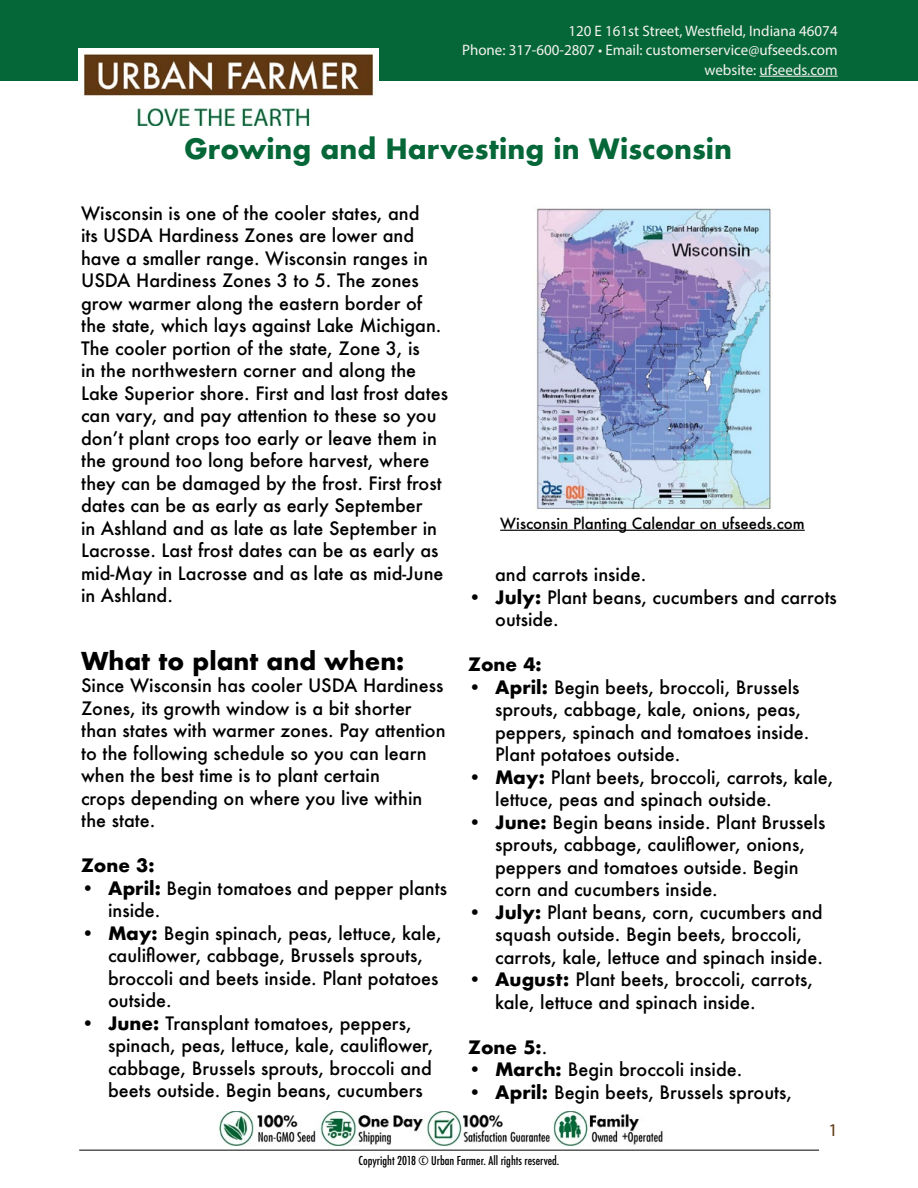
<style>
.page{position:relative;width:918px;height:1188px;background:#fff}
.page>*{position:absolute;margin:0;border:0;box-sizing:border-box;transform-origin:0 0}
.t1{font:700 27.3px "Futura";color:#056738}
.t2{font:700 24px "Futura";color:#000}
.t3{font:500 18px/22.5px "Futura";color:#000}
.t4{font:700 18px "Futura";color:#000}
.t5{font:18px "Myriad Pro";color:#603812}
.t6{font:15.15px/19.5px "Myriad Pro";color:#f5f3f1;text-align:right}
.t7{font:500 15px "Futura";color:#000}
.t8{font:500 condensed 12px "Futura";color:#000}
.s1{font-weight:700}
.s2{font-weight:500}
</style>
<div class="page">
<hr style="left:79px;top:1150px;width:740px;height:1px;background:#000">
<img style="left:536px;top:208px;width:235px;height:301px">
<div style="left:0;top:0;width:918px;height:81px;background:#056738"></div>
<hr style="left:760px;top:76px;width:78px;height:1px;background:#f5f3f1">
<img style="left:218px;top:1111px;width:445px;height:36px">
<hr style="left:500px;top:530px;width:305px;height:1px;background:#000">
<img style="left:79px;top:48px;width:300px;height:77px">
<p class="t6" style="left:462px;top:21px;width:377px">120 E 161st Street, Westfield, Indiana 46074<br>Phone: 317-600-2807 • Email: customerservice@ufseeds.com website: ufseeds.com</p>
<h1 class="t1" style="left:184px;top:129px;width:550px">Growing and Harvesting in Wisconsin</h1>
<p class="t3" style="left:81px;top:202px;width:368px">Wisconsin is one of the cooler states, and<br>its USDA Hardiness Zones are lower and have a smaller range. Wisconsin ranges in USDA Hardiness Zones 3 to 5. The zones grow warmer along the eastern border of the state, which lays against Lake Michigan.<br>The cooler portion of the state, Zone 3, is<br>in the northwestern corner and along the Lake Superior shore. First and last frost dates can vary, and pay attention to these so you don’t plant crops too early or leave them in the ground too long before harvest, where they can be damaged by the frost. First frost dates can be as early as early September<br>in Ashland and as late as late September in Lacrosse. Last frost dates can be as early as mid-May in Lacrosse and as late as mid-June in Ashland.</p>
<h2 class="t2" style="left:81px;top:643px;width:325px">What to plant and when:</h2>
<p class="t3" style="left:81px;top:674px;width:366px">Since Wisconsin has cooler USDA Hardiness Zones, its growth window is a bit shorter than states with warmer zones. Pay attention to the following schedule so you can learn when the best time is to plant certain<br>crops depending on where you live within the state.</p>
<p class="t4" style="left:81px;top:853px;width:75px">Zone 3:</p>
<p class="t3" style="left:108px;top:877px;width:340px;text-indent:-27px"><span class="s1">• April:</span> Begin tomatoes and pepper plants inside.</p>
<p class="t3" style="left:108px;top:922px;width:335px;text-indent:-27px"><span class="s1">• May:</span> Begin spinach, peas, lettuce, kale, cauliflower, cabbage, Brussels sprouts, broccoli and beets inside. Plant potatoes outside.</p>
<p class="t3" style="left:108px;top:1012px;width:327px;text-indent:-27px"><span class="s1">• June:</span> Transplant tomatoes, peppers, spinach, peas, lettuce, kale, cauliflower, cabbage, Brussels sprouts, broccoli and beets outside. Begin beans, cucumbers</p>
<p class="t7" style="left:500px;top:513px;width:306px">Wisconsin Planting Calendar on ufseeds.com</p>
<p class="t3" style="left:495px;top:563px;width:153px">and carrots inside.</p>
<p class="t3" style="left:495px;top:586px;width:343px;text-indent:-27px"><span class="s1">• July:</span> Plant beans, cucumbers and carrots outside.</p>
<p class="t4" style="left:468px;top:651px;width:75px">Zone 4:</p>
<p class="t3" style="left:495px;top:676px;width:316px;text-indent:-27px"><span class="s1">• April:</span> Begin beets, broccoli, Brussels sprouts, cabbage, kale, onions, peas, peppers, spinach and tomatoes inside.<br>Plant potatoes outside.</p>
<p class="t3" style="left:495px;top:766px;width:340px;text-indent:-27px"><span class="s1">• May:</span> Plant beets, broccoli, carrots, kale, lettuce, peas and spinach outside.</p>
<p class="t3" style="left:495px;top:811px;width:332px;text-indent:-27px"><span class="s1">• June:</span> Begin beans inside. Plant Brussels sprouts, cabbage, cauliflower, onions, peppers and tomatoes outside. Begin corn and cucumbers inside.</p>
<p class="t3" style="left:495px;top:901px;width:329px;text-indent:-27px"><span class="s1">• July:</span> Plant beans, corn, cucumbers and squash outside. Begin beets, broccoli, carrots, kale, lettuce and spinach inside.</p>
<p class="t3" style="left:495px;top:968px;width:319px;text-indent:-27px"><span class="s1">• August:</span> Plant beets, broccoli, carrots, kale, lettuce and spinach inside.</p>
<p class="t4" style="left:468px;top:1034px;width:81px">Zone 5:<span class="s2">.</span></p>
<p class="t3" style="left:468px;top:1058px;width:276px"><span class="s1">• March:</span> Begin broccoli inside.</p>
<p class="t3" style="left:468px;top:1081px;width:325px"><span class="s1">• April:</span> Begin beets, Brussels sprouts,</p>
<p class="t5" style="left:828px;top:1119px;width:11px">1</p>
<p class="t8" style="left:359px;top:1153px;width:202px">Copyright 2018 © Urban Farmer. All rights reserved.</p>
</div>
